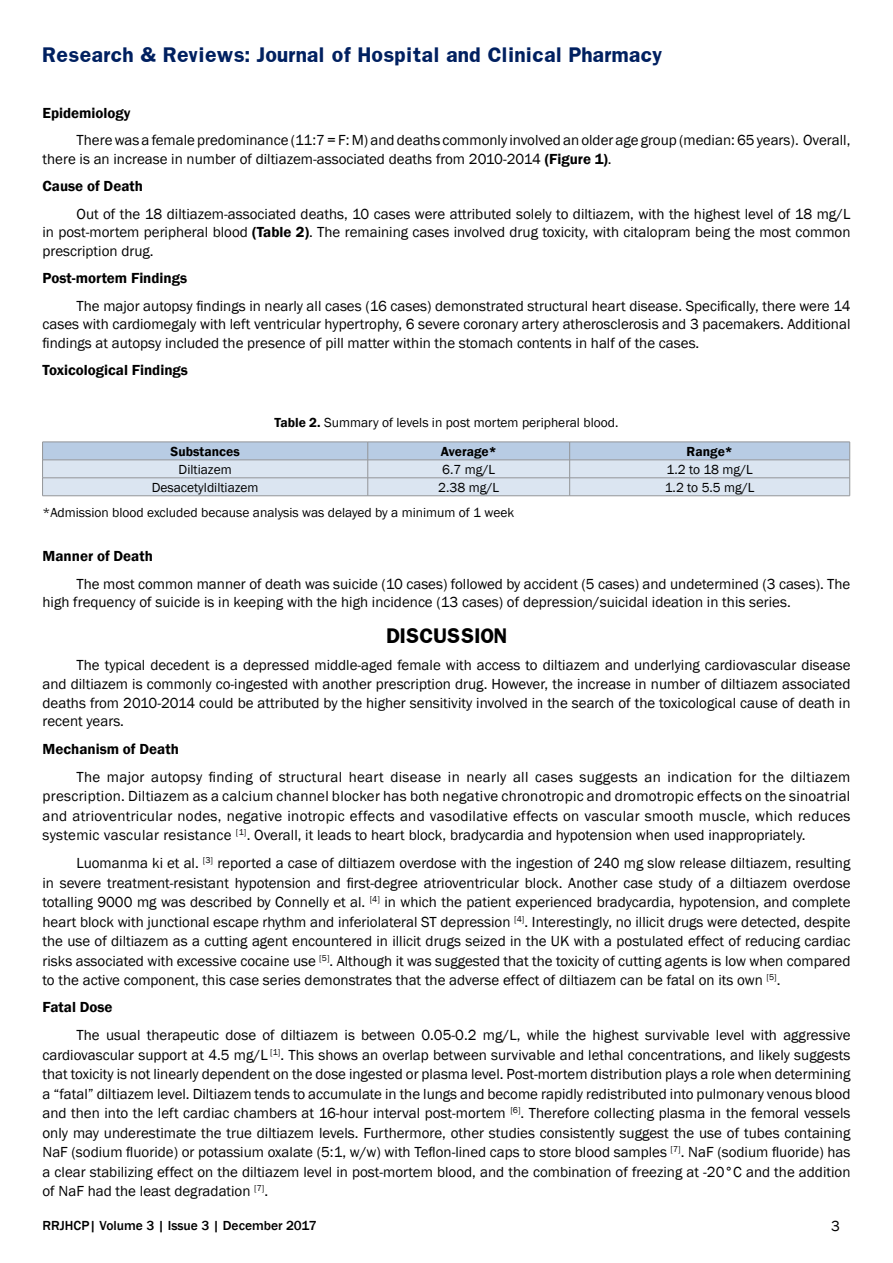
<style>
.page{position:relative;width:893px;height:1263px;background:#fff}
.page>*{position:absolute;margin:0;border:0;box-sizing:border-box;transform-origin:0 0}
.t1{font:700 18px "Franklin";color:#002060}
.SD{font:700 18px "Franklin";color:#000}
.t2{font:15px/19.5px "Franklin Gothic";color:#000;text-align:justify}
.SUB-SD{font:600 15px "Franklin Gothic";color:#000}
.t3{font:13.5px "Franklin Gothic";color:#000}
.t4{font:500 13.5px "Franklin Gothic";color:#000}
.t5{font:600 13.5px "Franklin Gothic";color:#000}
.s1{font-weight:600}
</style>
<div class="page">
<svg style="left:42px;top:442px;width:808px;height:54px;background:#ccd9e8"></svg>
<hr style="left:43px;top:495px;width:325px;height:1px;background:#939598">
<hr style="left:368px;top:495px;width:202px;height:1px;background:#939598">
<hr style="left:570px;top:495px;width:280px;height:1px;background:#939598">
<p class="t1" style="left:43px;top:43px;width:621px">Research &amp; Reviews: Journal of Hospital and Clinical Pharmacy</p>
<p class="SUB-SD" style="left:43px;top:104px;width:90px">Epidemiology</p>
<p class="t2" style="left:43px;top:131px;width:809px;line-height:18.8px;text-indent:34px">There was a female predominance (11:7 = F: M) and deaths commonly involved an older age group (median: 65 years). Overall, there is an increase in number of diltiazem-associated deaths from 2010-2014 <span class="s1">(Figure 1)</span>.</p>
<p class="SUB-SD" style="left:43px;top:177px;width:102px">Cause of Death</p>
<p class="t2" style="left:43px;top:205px;width:809px;line-height:18.8px;text-indent:34px">Out of the 18 diltiazem-associated deaths, 10 cases were attributed solely to diltiazem, with the highest level of 18 mg/L in post-mortem peripheral blood <span class="s1">(Table 2)</span>. The remaining cases involved drug toxicity, with citalopram being the most common prescription drug.</p>
<p class="SUB-SD" style="left:43px;top:269px;width:146px">Post-mortem Findings</p>
<p class="t2" style="left:43px;top:297px;width:809px;line-height:18.8px;text-indent:34px">The major autopsy findings in nearly all cases (16 cases) demonstrated structural heart disease. Specifically, there were 14 cases with cardiomegaly with left ventricular hypertrophy, 6 severe coronary artery atherosclerosis and 3 pacemakers. Additional findings at autopsy included the presence of pill matter within the stomach contents in half of the cases.</p>
<p class="SUB-SD" style="left:43px;top:361px;width:147px">Toxicological Findings</p>
<p class="t3" style="left:275px;top:414px;width:345px"><span class="s1">Table 2.</span> Summary of levels in post mortem peripheral blood.</p>
<p class="t5" style="left:171px;top:443px;width:71px">Substances</p>
<p class="t5" style="left:441px;top:443px;width:57px">Average*</p>
<p class="t5" style="left:687px;top:443px;width:48px">Range*</p>
<p class="t3" style="left:179px;top:461px;width:55px">Diltiazem</p>
<p class="t3" style="left:442px;top:461px;width:54px">6.7 mg/L</p>
<p class="t3" style="left:666px;top:461px;width:88px">1.2 to 18 mg/L</p>
<p class="t3" style="left:152px;top:479px;width:108px">Desacetyldiltiazem</p>
<p class="t3" style="left:438px;top:479px;width:62px">2.38 mg/L</p>
<p class="t3" style="left:665px;top:479px;width:91px">1.2 to 5.5 mg/L</p>
<p class="t3" style="left:43px;top:504px;width:473px">*Admission blood excluded because analysis was delayed by a minimum of 1 week</p>
<p class="SUB-SD" style="left:43px;top:547px;width:112px">Manner of Death</p>
<p class="t2" style="left:43px;top:574px;width:809px;line-height:18.8px;text-indent:34px">The most common manner of death was suicide (10 cases) followed by accident (5 cases) and undetermined (3 cases). The high frequency of suicide is in keeping with the high incidence (13 cases) of depression/suicidal ideation in this series.</p>
<p class="SD" style="left:386px;top:623px;width:122px">DISCUSSION</p>
<p class="t2" style="left:43px;top:656px;width:809px;line-height:18.8px;text-indent:34px">The typical decedent is a depressed middle-aged female with access to diltiazem and underlying cardiovascular disease and diltiazem is commonly co-ingested with another prescription drug. However, the increase in number of diltiazem associated deaths from 2010-2014 could be attributed by the higher sensitivity involved in the search of the toxicological cause of death in recent years.</p>
<p class="SUB-SD" style="left:43px;top:739px;width:138px">Mechanism of Death</p>
<p class="t2" style="left:43px;top:767px;width:809px;text-indent:34px">The major autopsy finding of structural heart disease in nearly all cases suggests an indication for the diltiazem prescription. Diltiazem as a calcium channel blocker has both negative chronotropic and dromotropic effects on the sinoatrial and atrioventricular nodes, negative inotropic effects and vasodilative effects on vascular smooth muscle, which reduces systemic vascular resistance <sup>[1]</sup>. Overall, it leads to heart block, bradycardia and hypotension when used inappropriately.</p>
<p class="t2" style="left:43px;top:854px;width:809px;text-indent:34px">Luomanma ki et al. <sup>[3]</sup> reported a case of diltiazem overdose with the ingestion of 240 mg slow release diltiazem, resulting in severe treatment-resistant hypotension and first-degree atrioventricular block. Another case study of a diltiazem overdose totalling 9000 mg was described by Connelly et al. <sup>[4]</sup> in which the patient experienced bradycardia, hypotension, and complete heart block with junctional escape rhythm and inferiolateral ST depression <sup>[4]</sup>. Interestingly, no illicit drugs were detected, despite the use of diltiazem as a cutting agent encountered in illicit drugs seized in the UK with a postulated effect of reducing cardiac risks associated with excessive cocaine use <sup>[5]</sup>. Although it was suggested that the toxicity of cutting agents is low when compared to the active component, this case series demonstrates that the adverse effect of diltiazem can be fatal on its own <sup>[5]</sup>.</p>
<p class="SUB-SD" style="left:43px;top:998px;width:72px">Fatal Dose</p>
<p class="t2" style="left:43px;top:1026px;width:809px;text-indent:34px">The usual therapeutic dose of diltiazem is between 0.05-0.2 mg/L, while the highest survivable level with aggressive cardiovascular support at 4.5 mg/L <sup>[1]</sup>. This shows an overlap between survivable and lethal concentrations, and likely suggests that toxicity is not linearly dependent on the dose ingested or plasma level. Post-mortem distribution plays a role when determining a “fatal” diltiazem level. Diltiazem tends to accumulate in the lungs and become rapidly redistributed into pulmonary venous blood and then into the left cardiac chambers at 16-hour interval post-mortem <sup>[6]</sup>. Therefore collecting plasma in the femoral vessels only may underestimate the true diltiazem levels. Furthermore, other studies consistently suggest the use of tubes containing NaF (sodium fluoride) or potassium oxalate (5:1, w/w) with Teflon-lined caps to store blood samples <sup>[7]</sup>. NaF (sodium fluoride) has a clear stabilizing effect on the diltiazem level in post-mortem blood, and the combination of freezing at -20°C and the addition of NaF had the least degradation <sup>[7]</sup>.</p>
<p class="t4" style="left:43px;top:1217px;width:276px">RRJHCP| Volume 3 | Issue 3 | December 2017</p>
<p class="t2" style="left:831px;top:1216px;width:10px">3</p>
</div>
